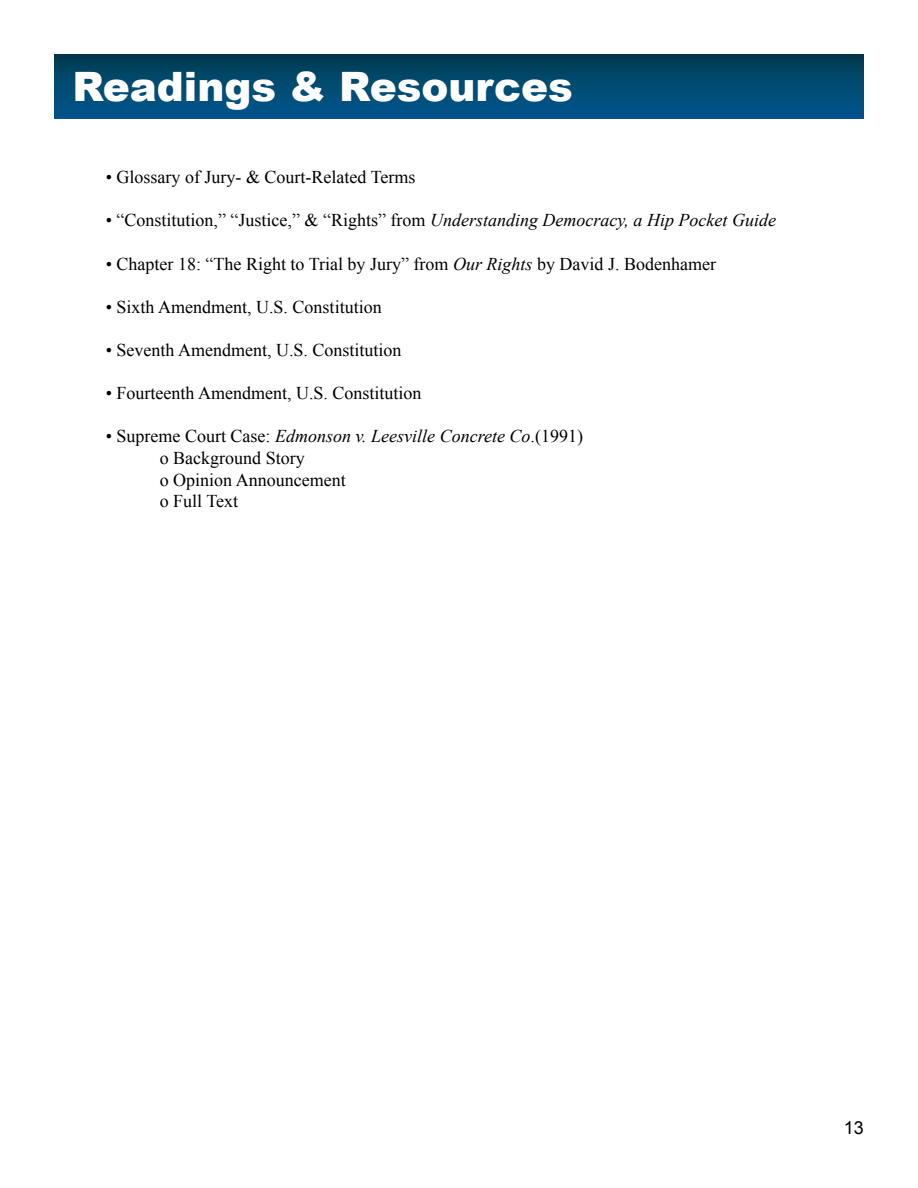
<style>
.page{position:relative;width:918px;height:1188px;background:#fff}
.page>*{position:absolute;margin:0;border:0;box-sizing:border-box;transform-origin:0 0}
.t1{font:900 40.5px "Arial";color:#fff}
.t2{font:18px/21.6px "Times New Roman";color:#000}
.t3{font:18px "Arial";color:#000}
.s1{font-style:italic}
</style>
<div class="page">
<div style="left:54px;top:54px;width:810px;height:65px;background:linear-gradient(to bottom,#003c50,#005790)"></div>
<h1 class="t1" style="left:72px;top:57px;width:502px">Readings &amp; Resources</h1>
<p class="t2" style="left:106px;top:166px;width:311px">• Glossary of Jury- &amp; Court-Related Terms</p>
<p class="t2" style="left:106px;top:209px;width:672px">• “Constitution,” “Justice,” &amp; “Rights” from <span class="s1">Understanding Democracy, a Hip Pocket Guide</span></p>
<p class="t2" style="left:106px;top:252px;width:612px">• Chapter 18: “The Right to Trial by Jury” from <span class="s1">Our Rights</span> by David J. Bodenhamer</p>
<p class="t2" style="left:106px;top:296px;width:277px">• Sixth Amendment, U.S. Constitution</p>
<p class="t2" style="left:106px;top:339px;width:297px">• Seventh Amendment, U.S. Constitution</p>
<p class="t2" style="left:106px;top:382px;width:317px">• Fourteenth Amendment, U.S. Constitution</p>
<p class="t2" style="left:160px;top:425px;width:425px;text-indent:-54px">• Supreme Court Case: <span class="s1">Edmonson v. Leesville Concrete Co</span>.(1991) o Background Story<br>o Opinion Announcement<br>o Full Text</p>
<p class="t3" style="left:844px;top:1116px;width:22px">13</p>
</div>
